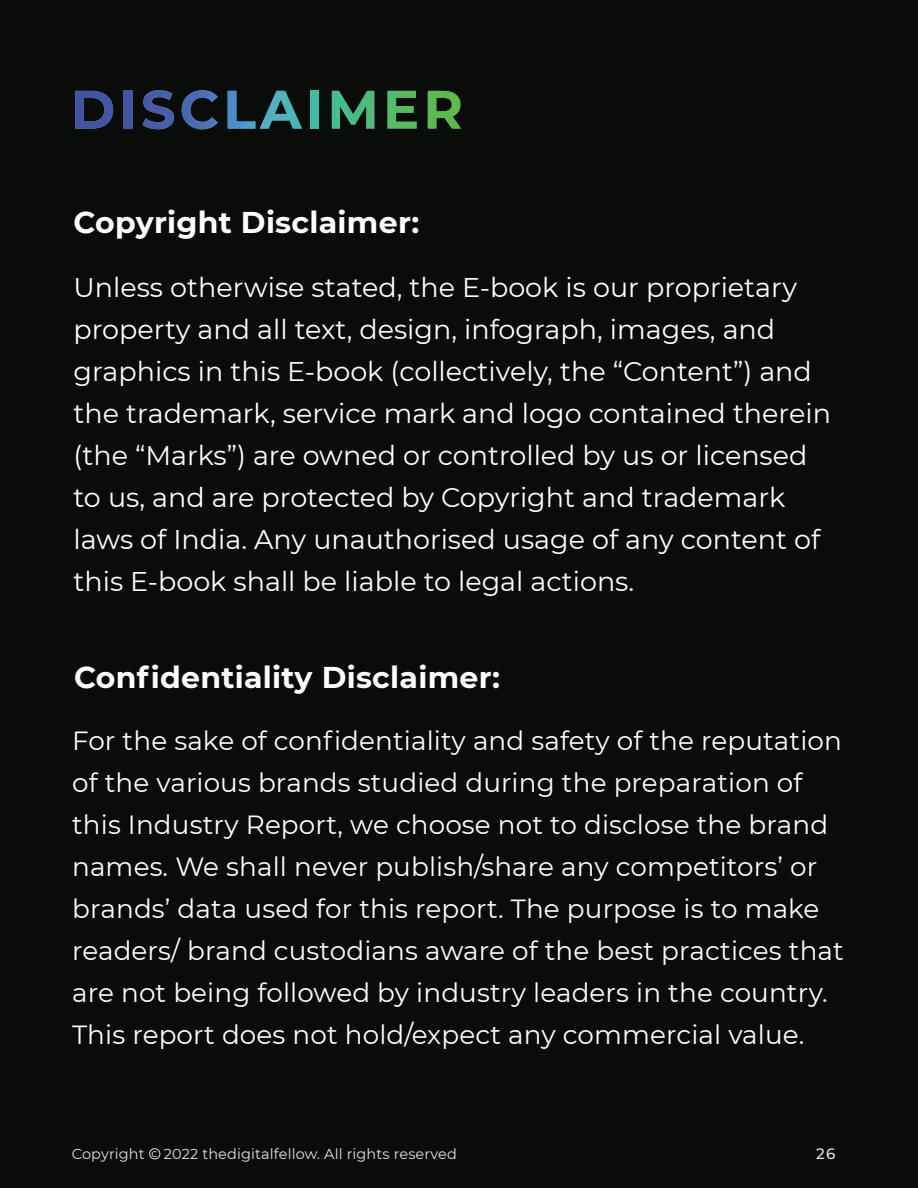
<style>
.page{position:relative;width:918px;height:1188px;background:#0a0c0a}
.page>*{position:absolute;margin:0;border:0;box-sizing:border-box;transform-origin:0 0}
.t1{font:700 30px "Montserrat";letter-spacing:.01em;color:#fff}
.t2{font:27px/42px "Montserrat";color:#fff}
.t3{font:26.25px/42px "Montserrat";letter-spacing:.005em;color:#fff}
.t4{font:500 15px "Montserrat";color:#e4e4e4}
.t5{font:14.4px "Montserrat";letter-spacing:.01em;color:#e4e4e4}
</style>
<div class="page">
<div style="left:149px;top:1148px;width:11px;height:11px;border:1px solid #e4e4e4;border-radius:50%"></div>
<svg style="left:75px;top:91px;width:38px;height:38px"></svg>
<div style="left:124px;top:91px;width:9px;height:38px;background:#4556a5"></div>
<svg style="left:143px;top:90px;width:31px;height:39px"></svg>
<svg style="left:182px;top:90px;width:36px;height:39px"></svg>
<svg style="left:228px;top:91px;width:74px;height:38px"></svg>
<div style="left:310px;top:91px;width:9px;height:38px;background:#3fbda4"></div>
<svg style="left:332px;top:91px;width:42px;height:38px"></svg>
<svg style="left:387px;top:91px;width:30px;height:38px"></svg>
<svg style="left:428px;top:91px;width:33px;height:38px"></svg>
<p class="t1" style="left:74px;top:201px;width:347px">Copyright Disclaimer:</p>
<p class="t2" style="left:74px;top:265px;width:759px">Unless otherwise stated, the E-book is our proprietary property and all text, design, infograph, images, and graphics in this E-book (collectively, the “Content”) and the trademark, service mark and logo contained therein (the “Marks”) are owned or controlled by us or licensed to us, and are protected by Copyright and trademark laws of India. Any unauthorised usage of any content of this E-book shall be liable to legal actions.</p>
<p class="t1" style="left:74px;top:656px;width:428px">Confidentiality Disclaimer:</p>
<p class="t3" style="left:72px;top:719px;width:773px">For the sake of confidentiality and safety of the reputation of the various brands studied during the preparation of this Industry Report, we choose not to disclose the brand names. We shall never publish/share any competitors’ or brands’ data used for this report. The purpose is to make readers/ brand custodians aware of the best practices that are not being followed by industry leaders in the country.<br>This report does not hold/expect any commercial value.</p>
<p class="t5" style="left:72px;top:1144px;width:387px">Copyright <sup>C</sup> 2022 thedigitalfellow. All rights reserved</p>
<p class="t4" style="left:816px;top:1143px;width:21px">26</p>
</div>
